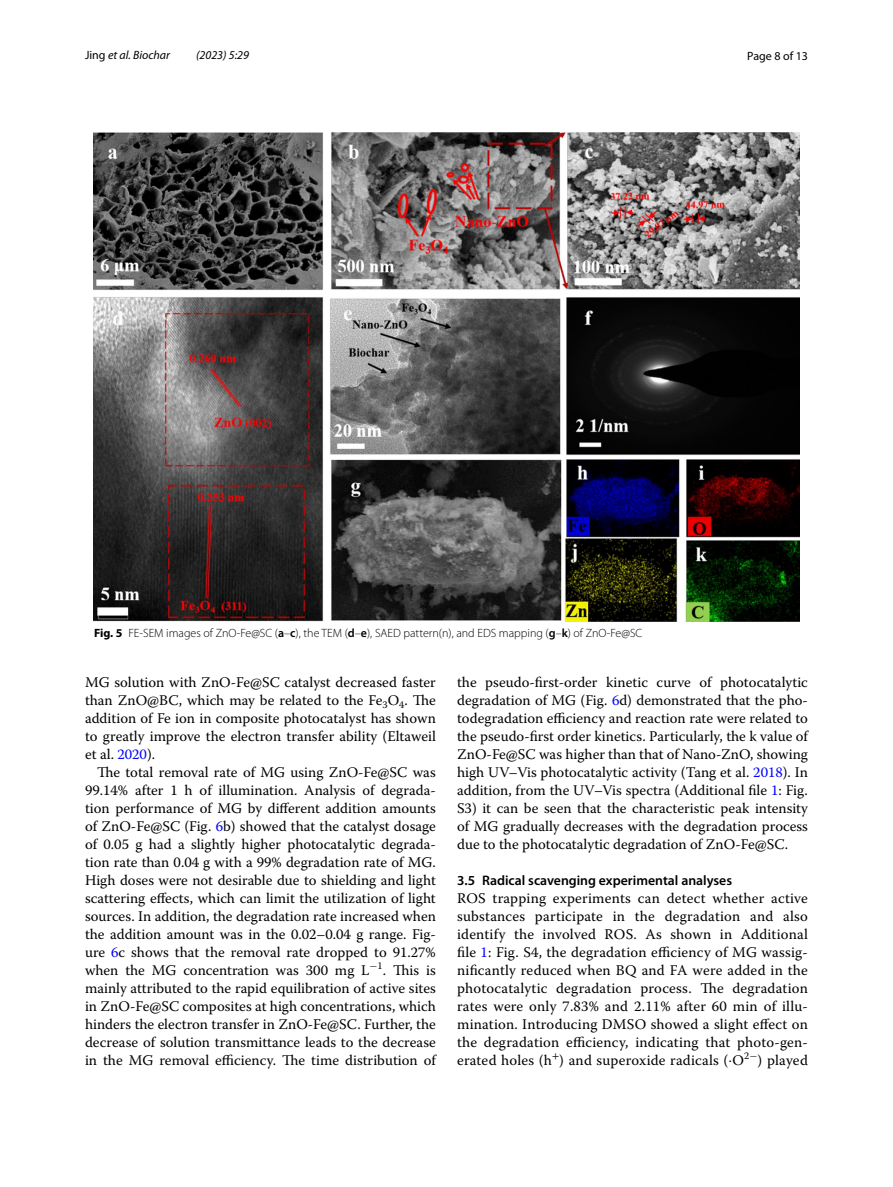
<style>
.page{position:relative;width:893px;height:1187px;background:#fff}
.page>*{position:absolute;margin:0;border:0;box-sizing:border-box;transform-origin:0 0}
.t1{font:14.7px/18px "Warnock Pro";color:#000;text-align:justify}
.t2{font:600 13.8px "Myriad Pro";color:#000}
.t3{font:300 12px "Myriad Pro";color:#000}
.t4{font:italic 12px "Myriad Pro";color:#000}
.t5{font:12px "Myriad Pro";color:#000}
.s1{font-style:normal}
.s2{font-weight:700}
.s3{font-weight:600}
.s4{color:#00f}
.s5{font-family:"STIX"}
</style>
<div class="page">
<img style="left:94px;top:133px;width:705px;height:488px">
<p class="t4" style="left:85px;top:48px;width:86px"><span class="s1">Jing</span> et al. Biochar</p>
<p class="t4" style="left:196px;top:48px;width:54px">(2023) 5:29</p>
<p class="t5" style="left:747px;top:48px;width:62px">Page 8 of 13</p>
<p class="t3" style="left:94px;top:626px;width:550px"><span class="s2">Fig. 5</span> FE-SEM images of ZnO-Fe@SC (<span class="s3">a</span>–<span class="s3">c</span>), the TEM (<span class="s3">d</span>–<span class="s3">e</span>), SAED pattern(n), and EDS mapping (<span class="s3">g</span>–<span class="s3">k</span>) of ZnO-Fe@SC</p>
<p class="t1" style="left:85px;top:672px;width:352px">MG solution with ZnO-Fe@SC catalyst decreased faster than ZnO@BC, which may be related to the Fe<sub>3</sub>O<sub>4</sub>. The addition of Fe ion in composite photocatalyst has shown to greatly improve the electron transfer ability (Eltaweil et al. <span class="s4">2020</span>).</p>
<p class="t1" style="left:85px;top:762px;width:352px;text-indent:12px">The total removal rate of MG using ZnO-Fe@SC was 99.14% after 1 h of illumination. Analysis of degrada&shy;tion performance of MG by different addition amounts of ZnO-Fe@SC (Fig. <span class="s4">6</span>b) showed that the catalyst dosage of 0.05 g had a slightly higher photocatalytic degrada&shy;tion rate than 0.04 g with a 99% degradation rate of MG.<br>High doses were not desirable due to shielding and light scattering effects, which can limit the utilization of light sources. In addition, the degradation rate increased when the addition amount was in the 0.02–0.04 g range. Fig&shy;ure <span class="s4">6</span>c shows that the removal rate dropped to 91.27% when the MG concentration was 300 mg L<sup>−</sup><sup>1</sup>. This is mainly attributed to the rapid equilibration of active sites in ZnO-Fe@SC composites at high concentrations, which hinders the electron transfer in ZnO-Fe@SC. Further, the decrease of solution transmittance leads to the decrease in the MG removal efficiency. The time distribution of</p>
<p class="t1" style="left:457px;top:672px;width:352px">the pseudo-first-order kinetic curve of photocatalytic degradation of MG (Fig. <span class="s4">6</span>d) demonstrated that the pho&shy;todegradation efficiency and reaction rate were related to the pseudo-first order kinetics. Particularly, the k value of ZnO-Fe@SC was higher than that of Nano-ZnO, showing high UV–Vis photocatalytic activity (Tang et al. <span class="s4">2018</span>). In addition, from the UV–Vis spectra (Additional file <span class="s4">1</span>: Fig.<br>S3) it can be seen that the characteristic peak intensity of MG gradually decreases with the degradation process due to the photocatalytic degradation of ZnO-Fe@SC.</p>
<p class="t2" style="left:457px;top:871px;width:277px">3.5 Radical scavenging experimental analyses</p>
<p class="t1" style="left:457px;top:888px;width:352px">ROS trapping experiments can detect whether active substances participate in the degradation and also identify the involved ROS. As shown in Additional file <span class="s4">1</span>: Fig. S4, the degradation efficiency of MG wassig&shy;nificantly reduced when BQ and FA were added in the photocatalytic degradation process. The degradation rates were only 7.83% and 2.11% after 60 min of illu&shy;mination. Introducing DMSO showed a slight effect on the degradation efficiency, indicating that photo-gen&shy;erated holes (h<sup>+</sup>) and superoxide radicals (<span class="s5">·</span>O<sup>2</sup><sup>−</sup>) played</p>
</div>
